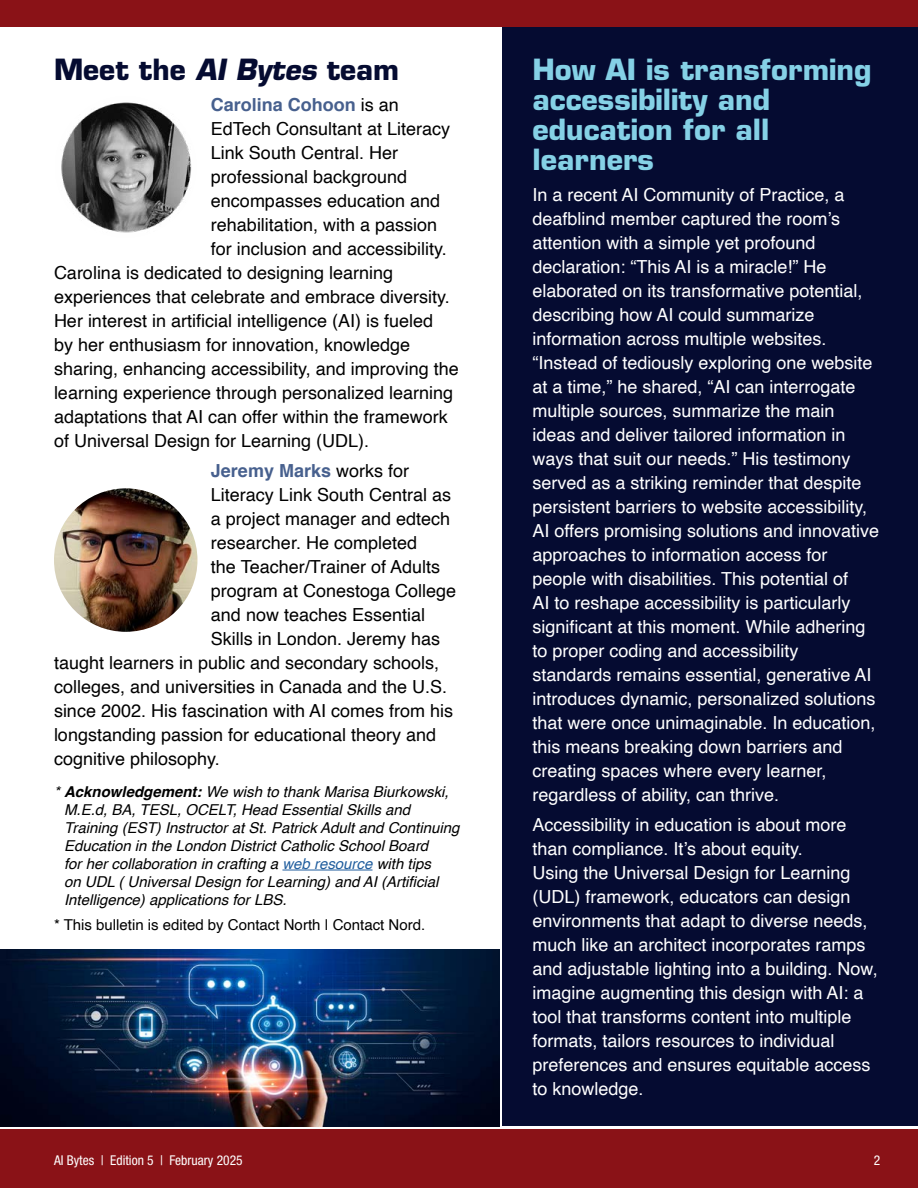
<style>
.page{position:relative;width:918px;height:1188px;background:#fff}
.page>*{position:absolute;margin:0;border:0;box-sizing:border-box;transform-origin:0 0}
.t1{font:700 28.5px/30px "Eurostile LT Std";color:#85d1e6}
.t2{font:700 28.5px "Eurostile LT Std";color:#050b31}
.t3{font:18px/24px "Helvetica";color:#fff}
.t4{font:18px "Helvetica";color:#000}
.t5{font:700 18px "Helvetica";color:#47608e}
.t6{font:italic 15px/18px "Helvetica";color:#000}
.t7{font:15px "Helvetica";color:#000}
.t8{font:condensed 13.5px "Helvetica Neue LT Std";color:#fff}
.s1{font-style:italic}
.s2{font-weight:400;color:#000}
.s3{font-weight:700}
.s4{color:#215e9e}
</style>
<div class="page">
<div style="left:502px;top:7px;width:416px;height:1119px;background:#050b31"></div>
<div style="left:0;top:1129px;width:918px;height:59px;background:#8a1217"></div>
<hr style="left:282px;top:870px;width:91px;height:1px;background:#215e9e">
<div style="left:0;top:0;width:918px;height:27px;background:#8a1217"></div>
<img style="left:54px;top:95px;width:143px;height:144px;border-radius:72px">
<img style="left:54px;top:488px;width:143px;height:144px;border-radius:72px">
<img style="left:0;top:949px;width:499px;height:177px">
<p class="t2" style="left:54px;top:52px;width:347px">Meet the <span class="s1">AI Bytes</span> team</p>
<p class="t5" style="left:211px;top:90px;width:190px">Carolina Cohoon <span class="s2">is an</span></p>
<p class="t4" style="left:211px;top:114px;width:241px">EdTech Consultant at Literacy</p>
<p class="t4" style="left:211px;top:138px;width:189px">Link South Central. Her</p>
<p class="t4" style="left:211px;top:162px;width:198px">professional background</p>
<p class="t4" style="left:211px;top:186px;width:231px">encompasses education and</p>
<p class="t4" style="left:211px;top:210px;width:228px">rehabilitation, with a passion</p>
<p class="t4" style="left:211px;top:234px;width:237px">for inclusion and accessibility.</p>
<p class="t4" style="left:54px;top:258px;width:341px">Carolina is dedicated to designing learning</p>
<p class="t4" style="left:54px;top:282px;width:397px">experiences that celebrate and embrace diversity.</p>
<p class="t4" style="left:54px;top:306px;width:381px">Her interest in artificial intelligence (AI) is fueled</p>
<p class="t4" style="left:54px;top:330px;width:358px">by her enthusiasm for innovation, knowledge</p>
<p class="t4" style="left:54px;top:354px;width:406px">sharing, enhancing accessibility, and improving the</p>
<p class="t4" style="left:54px;top:378px;width:401px">learning experience through personalized learning</p>
<p class="t4" style="left:54px;top:402px;width:395px">adaptations that AI can offer within the framework</p>
<p class="t4" style="left:54px;top:426px;width:317px">of Universal Design for Learning (UDL).</p>
<p class="t5" style="left:211px;top:457px;width:200px">Jeremy Marks <span class="s2">works for</span></p>
<p class="t4" style="left:211px;top:481px;width:242px">Literacy Link South Central as</p>
<p class="t4" style="left:211px;top:505px;width:241px">a project manager and edtech</p>
<p class="t4" style="left:211px;top:529px;width:208px">researcher. He completed</p>
<p class="t4" style="left:211px;top:553px;width:231px">the Teacher/Trainer of Adults</p>
<p class="t4" style="left:211px;top:577px;width:247px">program at Conestoga College</p>
<p class="t4" style="left:211px;top:601px;width:216px">and now teaches Essential</p>
<p class="t4" style="left:211px;top:625px;width:231px">Skills in London. Jeremy has</p>
<p class="t4" style="left:54px;top:649px;width:387px">taught learners in public and secondary schools,</p>
<p class="t4" style="left:54px;top:673px;width:395px">colleges, and universities in Canada and the U.S.</p>
<p class="t4" style="left:54px;top:697px;width:401px">since 2002. His fascination with AI comes from his</p>
<p class="t4" style="left:54px;top:721px;width:384px">longstanding passion for educational theory and</p>
<p class="t4" style="left:54px;top:745px;width:167px">cognitive philosophy.</p>
<p class="t6" style="left:64px;top:783px;width:397px;text-indent:-10px">* <span class="s3">Acknowledgement:</span> We wish to thank Marisa Biurkowski, M.E.d, BA, TESL, OCELT, Head Essential Skills and Training (EST) Instructor at St. Patrick Adult and Continuing Education in the London District Catholic School Board<br>for her collaboration in crafting a <span class="s4">web resource</span> with tips<br>on UDL ( Universal Design for Learning) and AI (Artificial Intelligence) applications for LBS.</p>
<p class="t7" style="left:54px;top:913px;width:373px">* This bulletin is edited by Contact North | Contact Nord.</p>
<p class="t8" style="left:54px;top:1152px;width:190px">AI Bytes | Edition 5 | February 2025</p>
<p class="t1" style="left:532px;top:54px;width:341px">How AI is transforming accessibility and education for all learners</p>
<p class="t3" style="left:532px;top:183px;width:348px">In a recent AI Community of Practice, a deafblind member captured the room’s attention with a simple yet profound declaration: “This AI is a miracle!” He elaborated on its transformative potential, describing how AI could summarize information across multiple websites. “Instead of tediously exploring one website at a time,” he shared, “AI can interrogate multiple sources, summarize the main ideas and deliver tailored information in ways that suit our needs.” His testimony served as a striking reminder that despite persistent barriers to website accessibility, AI offers promising solutions and innovative approaches to information access for people with disabilities. This potential of<br>AI to reshape accessibility is particularly significant at this moment. While adhering to proper coding and accessibility standards remains essential, generative AI introduces dynamic, personalized solutions that were once unimaginable. In education, this means breaking down barriers and creating spaces where every learner, regardless of ability, can thrive.</p>
<p class="t3" style="left:532px;top:814px;width:347px">Accessibility in education is about more than compliance. It’s about equity.<br>Using the Universal Design for Learning (UDL) framework, educators can design environments that adapt to diverse needs, much like an architect incorporates ramps and adjustable lighting into a building. Now, imagine augmenting this design with AI: a tool that transforms content into multiple formats, tailors resources to individual preferences and ensures equitable access to knowledge.</p>
<p class="t8" style="left:874px;top:1152px;width:8px">2</p>
</div>
